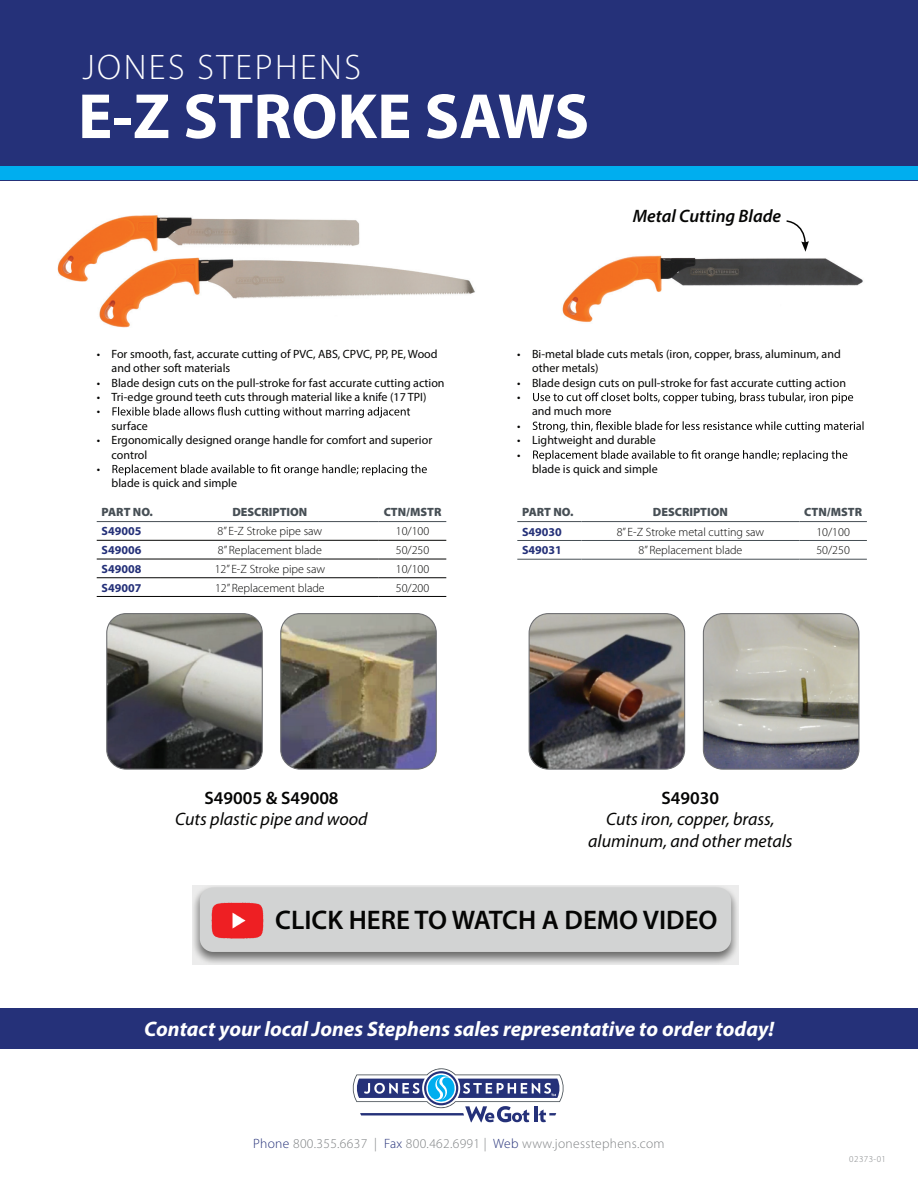
<style>
.page{position:relative;width:918px;height:1188px;background:#fff}
.page>*{position:absolute;margin:0;border:0;box-sizing:border-box;transform-origin:0 0}
.t1{font:700 64.35px "Myriad Pro";color:#fff}
.t2{font:300 35.7px "Myriad Pro";letter-spacing:.07em;color:#fff}
.t3{font:600 27px "Myriad Pro";color:#050504}
.t4{font:italic 700 21px "Myriad Pro";color:#fff}
.t5{font:italic 18px/21.6px "Myriad Pro";color:#050504;text-align:center}
.t6{font:600 18px "Myriad Pro";color:#050504}
.t7{font:italic 600 18px "Myriad Pro";color:#050504}
.t8{font:300 13.5px "Myriad Pro";letter-spacing:.025em;color:#808385}
.t9{font:12px/14.4px "Myriad Pro";color:#050504}
.t10{font:300 12px "Myriad Pro";color:#050504}
.t11{font:900 12px "Myriad Pro";color:#474f55}
.t12{font:700 12px "Myriad Pro";color:#253179}
.t13{font:300 9px "Myriad Pro";letter-spacing:.05em;color:#808385}
.s1{color:#253179}
</style>
<div class="page">
<div style="left:0;top:1008px;width:918px;height:41px;background:#253179"></div>
<hr style="left:97px;top:540px;width:64px;height:1px;background:#050504">
<hr style="left:161px;top:540px;width:218px;height:1px;background:#050504">
<hr style="left:379px;top:540px;width:67px;height:1px;background:#050504">
<hr style="left:97px;top:559px;width:64px;height:1px;background:#050504">
<hr style="left:161px;top:559px;width:218px;height:1px;background:#050504">
<hr style="left:379px;top:559px;width:67px;height:1px;background:#050504">
<hr style="left:97px;top:577px;width:64px;height:1px;background:#050504">
<hr style="left:161px;top:577px;width:218px;height:1px;background:#050504">
<hr style="left:379px;top:577px;width:67px;height:1px;background:#050504">
<hr style="left:97px;top:596px;width:64px;height:1px;background:#050504">
<hr style="left:161px;top:596px;width:218px;height:1px;background:#050504">
<hr style="left:379px;top:596px;width:67px;height:1px;background:#050504">
<hr style="left:97px;top:521px;width:64px;height:1px;background:#474f55">
<hr style="left:161px;top:521px;width:218px;height:1px;background:#474f55">
<hr style="left:379px;top:521px;width:67px;height:1px;background:#474f55">
<hr style="left:517px;top:521px;width:65px;height:1px;background:#474f55">
<hr style="left:582px;top:521px;width:217px;height:1px;background:#474f55">
<hr style="left:799px;top:521px;width:68px;height:1px;background:#474f55">
<hr style="left:517px;top:540px;width:65px;height:1px;background:#474f55">
<hr style="left:582px;top:540px;width:217px;height:1px;background:#474f55">
<hr style="left:799px;top:540px;width:68px;height:1px;background:#474f55">
<hr style="left:517px;top:559px;width:65px;height:1px;background:#474f55">
<hr style="left:582px;top:559px;width:217px;height:1px;background:#474f55">
<hr style="left:799px;top:559px;width:68px;height:1px;background:#474f55">
<img style="left:562px;top:255px;width:301px;height:68px">
<img style="left:529px;top:614px;width:156px;height:154px">
<div style="left:529px;top:613px;width:156px;height:157px;border:1px solid #6d6e71;border-radius:19px"></div>
<img style="left:703px;top:614px;width:156px;height:154px">
<div style="left:703px;top:613px;width:156px;height:157px;border:1px solid #6d6e71;border-radius:19px"></div>
<img style="left:282px;top:615px;width:153px;height:153px">
<div style="left:280px;top:613px;width:157px;height:157px;border:1px solid #6d6e71;border-radius:19px"></div>
<img style="left:108px;top:615px;width:153px;height:153px">
<div style="left:106px;top:613px;width:157px;height:157px;border:1px solid #6d6e71;border-radius:19px"></div>
<svg style="left:112px;top:407px;width:298px;height:11px"></svg>
<svg style="left:112px;top:464px;width:315px;height:12px"></svg>
<svg style="left:533px;top:392px;width:320px;height:12px"></svg>
<svg style="left:533px;top:421px;width:331px;height:11px"></svg>
<svg style="left:533px;top:450px;width:314px;height:11px"></svg>
<div style="left:0;top:0;width:918px;height:180px;background:#253179"></div>
<div style="left:0;top:166px;width:918px;height:14px;background:#00aeef"></div>
<svg style="left:192px;top:885px;width:547px;height:80px;background:#bbb"></svg>
<div style="left:200px;top:887px;width:531px;height:65px;background:#d2d3d3;border-radius:14px"></div>
<img style="left:211px;top:902px;width:53px;height:37px">
<img style="left:99px;top:265px;width:376px;height:63px">
<img style="left:57px;top:215px;width:309px;height:70px">
<svg style="left:786px;top:220px;width:23px;height:32px"></svg>
<svg style="left:353px;top:1068px;width:211px;height:54px"></svg>
<h2 class="t2" style="left:82px;top:47px;width:280px">JONES STEPHENS</h2>
<h1 class="t1" style="left:78px;top:74px;width:513px">E-Z STROKE SAWS</h1>
<h3 class="t7" style="left:633px;top:205px;width:150px">Metal Cutting Blade</h3>
<p class="t9" style="left:112px;top:346px;width:328px;text-indent:-15px">• For smooth, fast, accurate cutting of PVC, ABS, CPVC, PP, PE, Wood and other soft materials</p>
<p class="t9" style="left:97px;top:375px;width:349px">• Blade design cuts on the pull-stroke for fast accurate cutting action</p>
<p class="t9" style="left:97px;top:390px;width:331px">• Tri-edge ground teeth cuts through material like a knife (17 TPI)</p>
<p class="t9" style="left:97px;top:404px;width:5px">•</p>
<p class="t9" style="left:112px;top:418px;width:38px">surface</p>
<p class="t9" style="left:97px;top:433px;width:337px">• Ergonomically designed orange handle for comfort and superior</p>
<p class="t9" style="left:112px;top:447px;width:37px">control</p>
<p class="t9" style="left:97px;top:462px;width:5px">•</p>
<p class="t9" style="left:112px;top:476px;width:127px">blade is quick and simple</p>
<p class="t11" style="left:102px;top:504px;width:53px">PART NO.</p>
<p class="t11" style="left:232px;top:504px;width:77px">DESCRIPTION</p>
<p class="t11" style="left:384px;top:504px;width:59px">CTN/MSTR</p>
<p class="t12" style="left:102px;top:524px;width:41px">S49005</p>
<p class="t10" style="left:218px;top:525px;width:106px">8” E-Z Stroke pipe saw</p>
<p class="t10" style="left:396px;top:525px;width:35px">10/100</p>
<p class="t12" style="left:102px;top:542px;width:41px">S49006</p>
<p class="t10" style="left:218px;top:544px;width:105px">8”Replacement blade</p>
<p class="t10" style="left:396px;top:544px;width:35px">50/250</p>
<p class="t12" style="left:102px;top:561px;width:41px">S49008</p>
<p class="t10" style="left:215px;top:562px;width:112px">12” E-Z Stroke pipe saw</p>
<p class="t10" style="left:396px;top:562px;width:35px">10/100</p>
<p class="t12" style="left:102px;top:580px;width:41px">S49007</p>
<p class="t10" style="left:215px;top:581px;width:111px">12”Replacement blade</p>
<p class="t10" style="left:396px;top:581px;width:35px">50/200</p>
<p class="t9" style="left:532px;top:346px;width:310px;text-indent:-15px">• Bi-metal blade cuts metals (iron, copper, brass, aluminum, and other metals)</p>
<p class="t9" style="left:517px;top:375px;width:330px">• Blade design cuts on pull-stroke for fast accurate cutting action</p>
<p class="t9" style="left:517px;top:390px;width:5px">•</p>
<p class="t9" style="left:532px;top:404px;width:81px">and much more</p>
<p class="t9" style="left:517px;top:418px;width:5px">•</p>
<p class="t9" style="left:517px;top:433px;width:140px">• Lightweight and durable •</p>
<p class="t9" style="left:532px;top:462px;width:127px">blade is quick and simple</p>
<p class="t11" style="left:522px;top:504px;width:53px">PART NO.</p>
<p class="t11" style="left:653px;top:504px;width:77px">DESCRIPTION</p>
<p class="t11" style="left:804px;top:504px;width:59px">CTN/MSTR</p>
<p class="t12" style="left:522px;top:524px;width:41px">S49030</p>
<p class="t10" style="left:617px;top:525px;width:149px">8” E-Z Stroke metal cutting saw</p>
<p class="t10" style="left:816px;top:525px;width:35px">10/100</p>
<p class="t12" style="left:522px;top:542px;width:41px">S49031</p>
<p class="t10" style="left:639px;top:544px;width:105px">8”Replacement blade</p>
<p class="t10" style="left:816px;top:544px;width:35px">50/250</p>
<h3 class="t6" style="left:204px;top:786px;width:136px">S49005 &amp; S49008</h3>
<h3 class="t5" style="left:175px;top:808px;width:194px">Cuts plastic pipe and wood</h3>
<h3 class="t6" style="left:662px;top:786px;width:59px">S49030</h3>
<h3 class="t5" style="left:588px;top:808px;width:206px">Cuts iron, copper, brass, aluminum, and other metals</h3>
<h3 class="t3" style="left:275px;top:903px;width:444px">CLICK HERE TO WATCH A DEMO VIDEO</h3>
<h3 class="t4" style="left:144px;top:1016px;width:632px">Contact your local Jones Stephens sales representative to order today!</h3>
<p class="t8" style="left:253px;top:1136px;width:413px"><span class="s1">Phone</span> 800.355.6637 | <span class="s1">Fax</span> 800.462.6991 | <span class="s1">Web</span> www.jonesstephens.com</p>
<p class="t13" style="left:849px;top:1154px;width:38px">02373-01</p>
</div>
